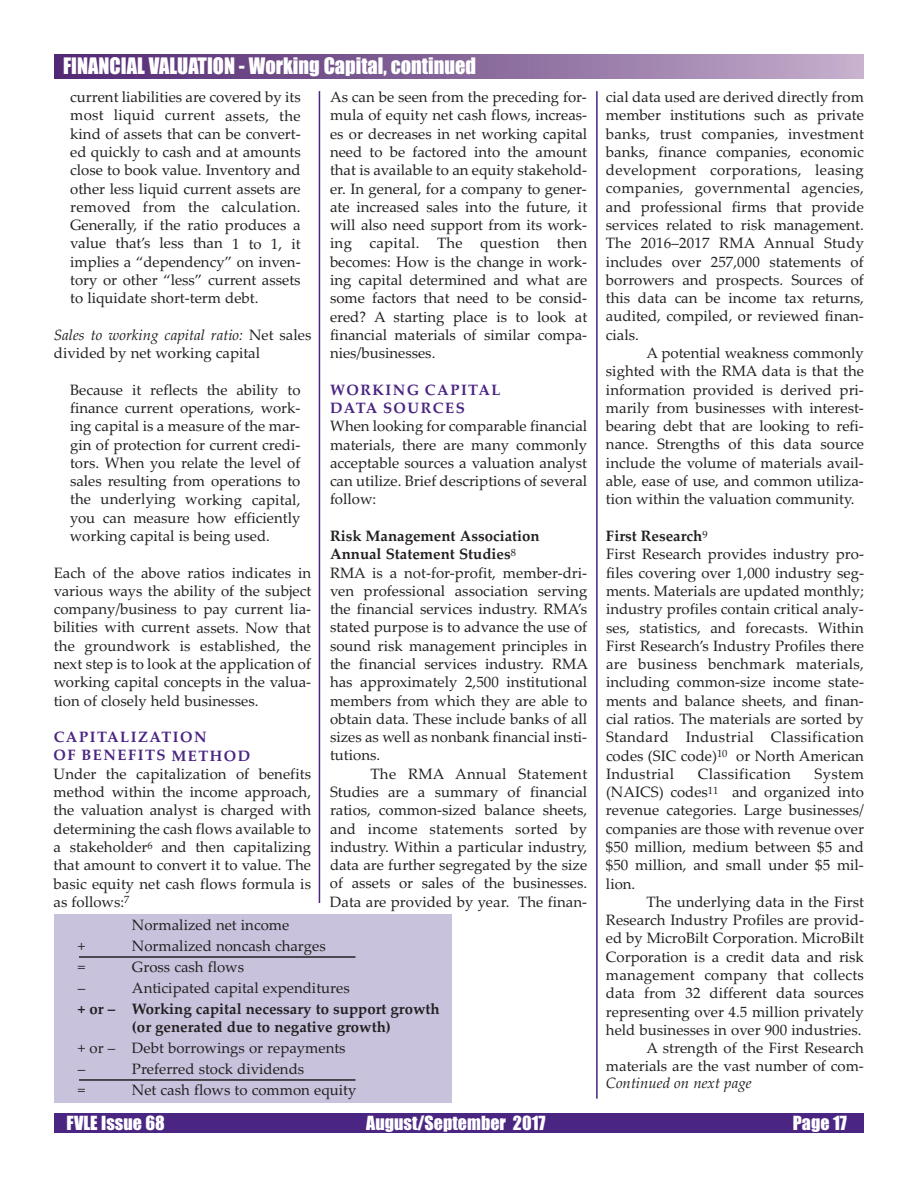
<style>
.page{position:relative;width:918px;height:1188px;background:#fff}
.page>*{position:absolute;margin:0;border:0;box-sizing:border-box;transform-origin:0 0}
.t1{font:21px "Impact";color:#fff}
.t2{font:18px "Impact";color:#fff}
.t3{font:15px/18.3px "Palatino Linotype";color:#231f20;text-align:justify}
.t4{font:700 15px/18px "Palatino Linotype";color:#231f20;text-align:center}
.t5{font:700 15px/18.3px "Palatino Linotype";letter-spacing:.095em;color:#4a2582}
.t6{font:italic 15px "Palatino Linotype";color:#231f20}
.t7{font:15px "Palatino Linotype";letter-spacing:.02em;color:#231f20}
.s1{font-style:italic}
.s2{font-weight:700}
</style>
<div class="page">
<div style="left:54px;top:914px;width:397px;height:189px;background:#c9c2dd"></div>
<div style="left:54px;top:1113px;width:810px;height:20px;background:#4a2582"></div>
<div style="left:54px;top:54px;width:810px;height:24px;background:linear-gradient(to right,#4f2570,#c2acc9)"></div>
<hr style="left:319px;top:91px;width:1px;height:812px;background:#4a2582">
<hr style="left:596px;top:91px;width:2px;height:1008px;background:#4a2582">
<hr style="left:79px;top:956px;width:276px;height:2px;background:#231f20">
<hr style="left:79px;top:1079px;width:277px;height:2px;background:#231f20">
<h1 class="t1" style="left:63px;top:54px;width:414px">FINANCIAL VALUATION - Working Capital, continued</h1>
<p class="t3" style="left:70px;top:88px;width:232px">current liabilities are covered by its most liquid current assets, the kind of assets that can be convert&shy;ed quickly to cash and at amounts close to book value. Inventory and other less liquid current assets are removed from the calculation.<br>Generally, if the ratio produces a value that’s less than 1 to 1, it implies a “dependency” on inven&shy;tory or other “less” current assets to liquidate short-term debt.</p>
<p class="t3" style="left:54px;top:326px;width:259px"><span class="s1">Sales to working capital ratio:</span> Net sales divided by net working capital</p>
<p class="t3" style="left:70px;top:380px;width:232px">Because it reflects the ability to finance current operations, work&shy;ing capital is a measure of the mar&shy;gin of protection for current credi&shy;tors. When you relate the level of sales resulting from operations to the underlying working capital, you can measure how efficiently working capital is being used.</p>
<p class="t3" style="left:54px;top:563px;width:259px">Each of the above ratios indicates in various ways the ability of the subject company/business to pay current lia&shy;bilities with current assets. Now that the groundwork is established, the next step is to look at the application of working capital concepts in the valua&shy;tion of closely held businesses.</p>
<p class="t5" style="left:54px;top:728px;width:198px">CAPITALIZATION<br>OF BENEFITS METHOD</p>
<p class="t3" style="left:54px;top:764px;width:259px">Under the capitalization of benefits method within the income approach, the valuation analyst is charged with determining the cash flows available to a stakeholder<sup>6</sup> and then capitalizing that amount to convert it to value. The basic equity net cash flows formula is as follows:<sup>7</sup></p>
<p class="t3" style="left:330px;top:88px;width:259px">As can be seen from the preceding for&shy;mula of equity net cash flows, increas&shy;es or decreases in net working capital need to be factored into the amount that is available to an equity stakehold&shy;er. In general, for a company to gener&shy;ate increased sales into the future, it will also need support from its work&shy;ing capital. The question then becomes: How is the change in work&shy;ing capital determined and what are some factors that need to be consid&shy;ered? A starting place is to look at financial materials of similar compa&shy;nies/businesses.</p>
<p class="t5" style="left:330px;top:380px;width:172px">WORKING CAPITAL<br>DATA SOURCES</p>
<p class="t3" style="left:330px;top:417px;width:259px">When looking for comparable financial materials, there are many commonly acceptable sources a valuation analyst can utilize. Brief descriptions of several follow:</p>
<p class="t3" style="left:330px;top:527px;width:260px;text-align:left"><span class="s2">Risk Management Association Annual Statement Studies</span><sup>8<br></sup>RMA is a not-for-profit, member-dri&shy;ven professional association serving the financial services industry. RMA’s stated purpose is to advance the use of sound risk management principles in the financial services industry. RMA has approximately 2,500 institutional members from which they are able to obtain data. These include banks of all sizes as well as nonbank financial insti&shy;tutions.</p>
<p class="t3" style="left:330px;top:764px;width:259px;text-indent:41px">The RMA Annual Statement Studies are a summary of financial ratios, common-sized balance sheets, and income statements sorted by industry. Within a particular industry, data are further segregated by the size of assets or sales of the businesses.<br>Data are provided by year. The finan-</p>
<p class="t3" style="left:132px;top:916px;width:159px">Normalized net income</p>
<p class="t3" style="left:78px;top:937px;width:9px">+</p>
<p class="t3" style="left:132px;top:937px;width:195px">Normalized noncash charges</p>
<p class="t3" style="left:78px;top:958px;width:9px">=</p>
<p class="t3" style="left:132px;top:958px;width:114px">Gross cash flows</p>
<p class="t3" style="left:78px;top:979px;width:9px">–</p>
<p class="t3" style="left:132px;top:979px;width:219px">Anticipated capital expenditures</p>
<p class="t4" style="left:78px;top:1000px;width:363px">+ or – Working capital necessary to support growth (or generated due to negative growth)</p>
<p class="t3" style="left:78px;top:1037px;width:269px;line-height:21px">+ or – Debt borrowings or repayments –</p>
<p class="t3" style="left:132px;top:1060px;width:174px">Preferred stock dividends</p>
<p class="t3" style="left:78px;top:1081px;width:9px">=</p>
<p class="t3" style="left:132px;top:1081px;width:226px">Net cash flows to common equity</p>
<p class="t3" style="left:606px;top:88px;width:260px">cial data used are derived directly from member institutions such as private banks, trust companies, investment banks, finance companies, economic development corporations, leasing companies, governmental agencies, and professional firms that provide services related to risk management.<br>The 2016–2017 RMA Annual Study includes over 257,000 statements of borrowers and prospects. Sources of this data can be income tax returns, audited, compiled, or reviewed finan&shy;cials.</p>
<p class="t3" style="left:606px;top:344px;width:260px;text-indent:40px">A potential weakness commonly sighted with the RMA data is that the information provided is derived pri&shy;marily from businesses with interest&shy;bearing debt that are looking to refi&shy;nance. Strengths of this data source include the volume of materials avail&shy;able, ease of use, and common utiliza&shy;tion within the valuation community.</p>
<p class="t3" style="left:606px;top:527px;width:260px;text-align:left"><span class="s2">First Research</span><sup>9<br></sup>First Research provides industry pro&shy;files covering over 1,000 industry seg&shy;ments. Materials are updated monthly; industry profiles contain critical analy&shy;ses, statistics, and forecasts. Within First Research’s Industry Profiles there are business benchmark materials, including common-size income state&shy;ments and balance sheets, and finan&shy;cial ratios. The materials are sorted by Standard Industrial Classification codes (SIC code)<sup>10</sup> or North American Industrial</p>
<p class="t7" style="left:698px;top:765px;width:95px">Classification</p>
<p class="t3" style="left:606px;top:765px;width:260px;text-indent:209px">System (NAICS) codes<sup>11</sup> and organized into revenue categories. Large businesses/ companies are those with revenue over $50 million, medium between $5 and $50 million, and small under $5 mil&shy;lion.</p>
<p class="t3" style="left:606px;top:893px;width:260px;text-align:right">The underlying data in the First Research Industry Profiles are provid&shy;ed by MicroBilt Corporation. MicroBilt Corporation is a credit data and risk management company that collects data from 32 different data sources representing over 4.5 million privately held businesses in over 900 industries.<br>A strength of the First Research materials are the vast number of com-</p>
<p class="t6" style="left:606px;top:1074px;width:147px">Continued on next page</p>
<p class="t2" style="left:66px;top:1113px;width:100px">FVLE Issue 68</p>
<p class="t2" style="left:366px;top:1113px;width:181px">August/September 2017</p>
<p class="t2" style="left:793px;top:1113px;width:56px">Page 17</p>
</div>
